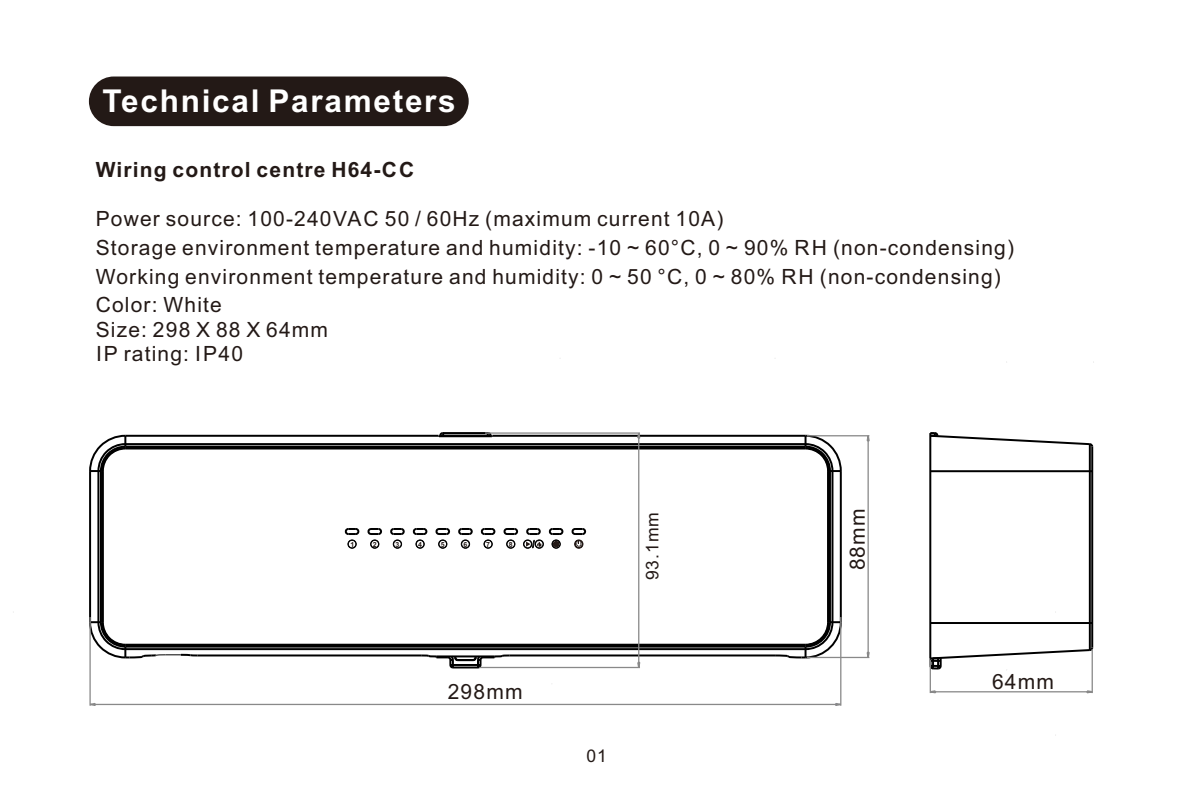
<style>
.page{position:relative;width:1191px;height:794px;background:#fff}
.page>*{position:absolute;margin:0;border:0;box-sizing:border-box;transform-origin:0 0}
.t1{font:700 31.5px "Arial";letter-spacing:.055em;color:#fff}
.t2{font:21px/28.7px "Arial";letter-spacing:.055em;color:#231916}
.t3{font:700 21px "Arial";letter-spacing:.055em;color:#231916}
.t4{font:17.5px "Arial";letter-spacing:.055em;color:#231916}
.t5{font:700 7px "Arial";color:#231916}
</style>
<div class="page">
<div style="left:89px;top:76px;width:380px;height:50px;background:#231916;border-radius:25px"></div>
<hr style="left:89px;top:471px;width:2px;height:151px;background:#000">
<hr style="left:97px;top:471px;width:2px;height:151px;background:#000">
<hr style="left:100px;top:471px;width:2px;height:151px;background:#000">
<hr style="left:102px;top:471px;width:2px;height:151px;background:#000">
<hr style="left:510px;top:654px;width:265px;height:2px;background:#000">
<hr style="left:198px;top:654px;width:223px;height:2px;background:#000">
<hr style="left:125px;top:648px;width:680px;height:2px;background:#000">
<hr style="left:125px;top:645px;width:680px;height:2px;background:#000">
<hr style="left:125px;top:643px;width:680px;height:2px;background:#000">
<hr style="left:125px;top:447px;width:680px;height:2px;background:#000">
<hr style="left:125px;top:445px;width:680px;height:2px;background:#000">
<hr style="left:125px;top:443px;width:680px;height:2px;background:#000">
<hr style="left:439px;top:435px;width:53px;height:2px;background:#000">
<hr style="left:492px;top:435px;width:313px;height:2px;background:#000">
<hr style="left:125px;top:435px;width:313px;height:2px;background:#000">
<hr style="left:440px;top:434px;width:50px;height:2px;background:#000">
<hr style="left:443px;top:432px;width:45px;height:2px;background:#000">
<hr style="left:827px;top:471px;width:2px;height:151px;background:#000">
<hr style="left:829px;top:471px;width:2px;height:151px;background:#000">
<hr style="left:831px;top:471px;width:2px;height:151px;background:#000">
<hr style="left:840px;top:471px;width:1px;height:151px;background:#000">
<svg style="left:89px;top:434px;width:38px;height:39px"></svg>
<svg style="left:344px;top:528px;width:16px;height:7px"></svg>
<svg style="left:367px;top:528px;width:61px;height:7px"></svg>
<svg style="left:803px;top:434px;width:39px;height:39px"></svg>
<svg style="left:438px;top:432px;width:7px;height:5px"></svg>
<svg style="left:419px;top:654px;width:93px;height:15px"></svg>
<svg style="left:773px;top:620px;width:69px;height:39px"></svg>
<div style="left:347px;top:539px;width:9px;height:9px;border:1px solid #000;border-radius:50%"></div>
<div style="left:370px;top:539px;width:9px;height:9px;border:1px solid #000;border-radius:50%"></div>
<div style="left:393px;top:539px;width:9px;height:9px;border:1px solid #000;border-radius:50%"></div>
<div style="left:415px;top:539px;width:9px;height:9px;border:1px solid #000;border-radius:50%"></div>
<div style="left:348px;top:540px;width:8px;height:8px;border:1px solid #000;border-radius:50%"></div>
<div style="left:370px;top:540px;width:9px;height:8px;border:1px solid #000;border-radius:50%"></div>
<div style="left:393px;top:540px;width:8px;height:8px;border:1px solid #000;border-radius:50%"></div>
<div style="left:416px;top:540px;width:8px;height:8px;border:1px solid #000;border-radius:50%"></div>
<svg style="left:91px;top:620px;width:109px;height:39px"></svg>
<hr style="left:89px;top:617px;width:2px;height:88px;background:#898989">
<hr style="left:840px;top:617px;width:1px;height:88px;background:#898989">
<hr style="left:95px;top:704px;width:740px;height:1px;background:#898989">
<svg style="left:89px;top:702px;width:8px;height:4px"></svg>
<svg style="left:834px;top:702px;width:8px;height:4px"></svg>
<hr style="left:806px;top:657px;width:63px;height:1px;background:#898989">
<hr style="left:806px;top:435px;width:63px;height:1px;background:#898989">
<hr style="left:867px;top:441px;width:1px;height:211px;background:#898989">
<svg style="left:865px;top:650px;width:5px;height:9px"></svg>
<svg style="left:865px;top:435px;width:5px;height:7px"></svg>
<hr style="left:479px;top:667px;width:161px;height:1px;background:#898989">
<hr style="left:485px;top:432px;width:155px;height:2px;background:#898989">
<hr style="left:638px;top:438px;width:1px;height:224px;background:#898989">
<svg style="left:636px;top:661px;width:5px;height:8px"></svg>
<svg style="left:636px;top:432px;width:5px;height:8px"></svg>
<hr style="left:929px;top:433px;width:2px;height:225px;background:#000">
<hr style="left:930px;top:622px;width:162px;height:2px;background:#000">
<hr style="left:1088px;top:444px;width:2px;height:206px;background:#000">
<hr style="left:1091px;top:447px;width:2px;height:200px;background:#000">
<hr style="left:930px;top:470px;width:162px;height:2px;background:#000">
<svg style="left:929px;top:432px;width:165px;height:16px"></svg>
<svg style="left:929px;top:645px;width:165px;height:25px"></svg>
<hr style="left:929px;top:659px;width:2px;height:34px;background:#898989">
<hr style="left:1091px;top:649px;width:1px;height:44px;background:#898989">
<hr style="left:935px;top:691px;width:152px;height:1px;background:#898989">
<svg style="left:929px;top:689px;width:8px;height:5px"></svg>
<svg style="left:1085px;top:689px;width:8px;height:5px"></svg>
<svg style="left:435px;top:528px;width:152px;height:21px"></svg>
<h1 class="t1" style="left:103px;top:89px;width:355px">Technical Parameters</h1>
<p class="t3" style="left:96px;top:161px;width:320px">Wiring control centre H64-CC</p>
<p class="t2" style="left:96px;top:207px;width:919px">Power source: 100-240VAC 50 / 60Hz (maximum current 10A)<br>Storage environment temperature and humidity: -10 ~ 60°C, 0 ~ 90% RH (non-condensing)<br>Working environment temperature and humidity: 0 ~ 50 °C, 0 ~ 80% RH (non-condensing)<br>Color: White</p>
<p class="t2" style="left:96px;top:319px;width:234px;line-height:24.2px">Size: 298 X 88 X 64mm<br>IP rating: IP40</p>
<p class="t5" style="left:350px;top:541px;width:5px">1</p>
<p class="t5" style="left:373px;top:541px;width:5px">2</p>
<p class="t5" style="left:395px;top:541px;width:5px">3</p>
<p class="t5" style="left:418px;top:541px;width:5px">4</p>
<p class="t5" style="left:441px;top:541px;width:5px">5</p>
<p class="t5" style="left:463px;top:541px;width:5px">6</p>
<p class="t5" style="left:486px;top:541px;width:5px">7</p>
<p class="t5" style="left:509px;top:541px;width:5px">8</p>
<p class="t2" style="left:448px;top:679px;width:76px">298mm</p>
<p class="t4" style="left:645px;top:580px;width:70px;rotate:-90deg">93.1mm</p>
<p class="t4" style="left:586px;top:749px;width:22px">01</p>
<p class="t2" style="left:845px;top:570px;width:63px;rotate:-90deg">88mm</p>
<p class="t2" style="left:992px;top:669px;width:63px">64mm</p>
</div>
